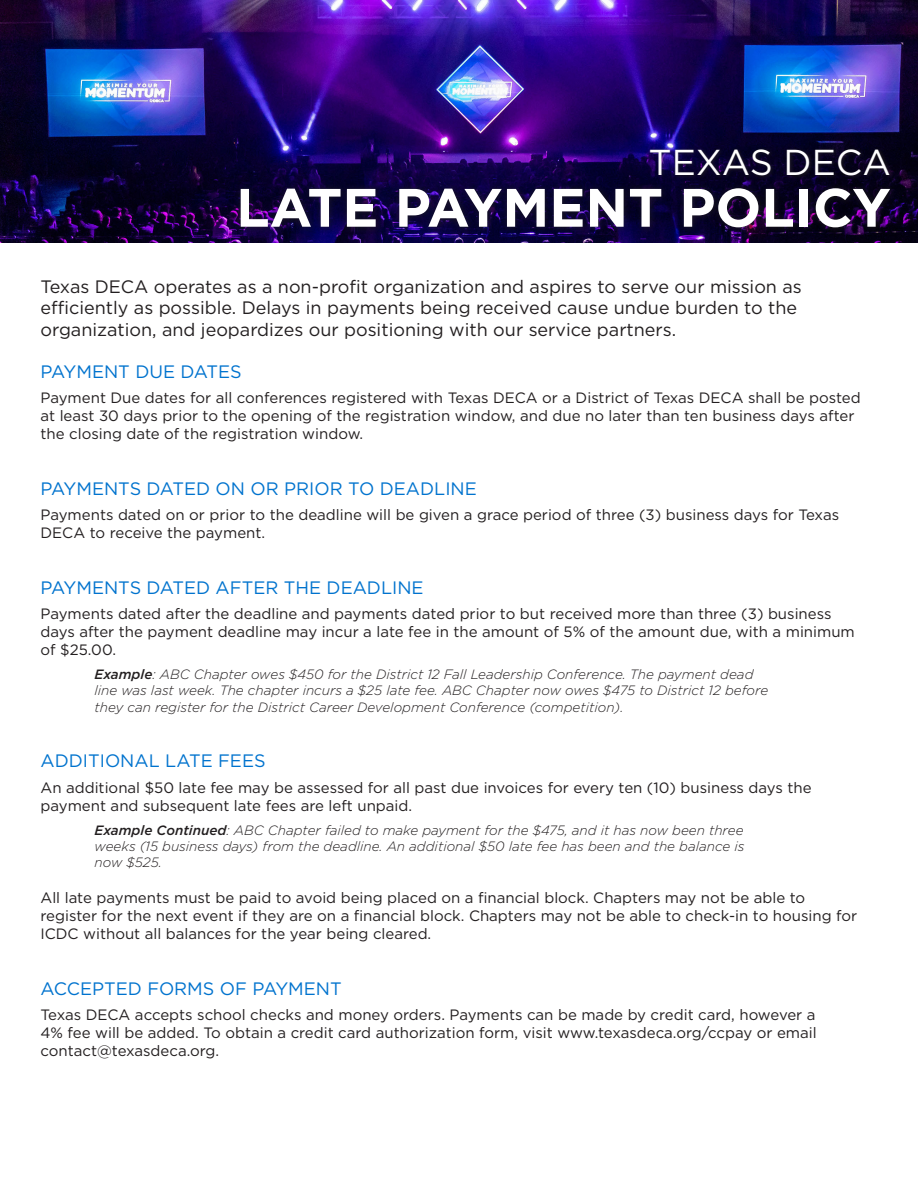
<style>
.page{position:relative;width:918px;height:1188px;background:#fff}
.page>*{position:absolute;margin:0;border:0;box-sizing:border-box;transform-origin:0 0}
.t1{font:700 54px "Gotham";color:#fff}
.t2{font:36px "Gotham";color:#fff}
.t3{font:18px/21.6px "Gotham";color:#231f20}
.t4{font:18px "Gotham";color:#0073ce}
.t5{font:15px/18px "Gotham";color:#231f20}
.t6{font:italic 300 13.5px/16.2px "Gotham";color:#231f20}
.s1{font-weight:500}
</style>
<div class="page">
<img style="left:0;top:0;width:918px;height:243px">
<div style="left:234px;top:182px;width:663px;height:53px;background:#231f20;opacity:.75"></div>
<div style="left:647px;top:147px;width:247px;height:33px;background:#231f20;opacity:.75"></div>
<p class="t2" style="left:648px;top:140px;width:244px">TEXAS DECA</p>
<p class="t1" style="left:236px;top:172px;width:656px">LATE PAYMENT POLICY</p>
<p class="t3" style="left:40px;top:275px;width:763px">Texas DECA operates as a non-profit organization and aspires to serve our mission as efficiently as possible. Delays in payments being received cause undue burden to the organization, and jeopardizes our positioning with our service partners.</p>
<p class="t4" style="left:40px;top:360px;width:203px">PAYMENT DUE DATES</p>
<p class="t5" style="left:40px;top:389px;width:822px">Payment Due dates for all conferences registered with Texas DECA or a District of Texas DECA shall be posted at least 30 days prior to the opening of the registration window, and due no later than ten business days after the closing date of the registration window.</p>
<p class="t4" style="left:40px;top:477px;width:438px">PAYMENTS DATED ON OR PRIOR TO DEADLINE</p>
<p class="t5" style="left:40px;top:506px;width:800px">Payments dated on or prior to the deadline will be given a grace period of three (3) business days for Texas<br>DECA to receive the payment.</p>
<p class="t4" style="left:40px;top:576px;width:385px">PAYMENTS DATED AFTER THE DEADLINE</p>
<p class="t5" style="left:40px;top:605px;width:816px">Payments dated after the deadline and payments dated prior to but received more than three (3) business days after the payment deadline may incur a late fee in the amount of 5% of the amount due, with a minimum of $25.00.</p>
<p class="t6" style="left:94px;top:666px;width:661px"><span class="s1">Example</span>: ABC Chapter owes $450 for the District 12 Fall Leadership Conference. The payment dead</p>
<p class="t6" style="left:94px;top:682px;width:675px">line was last week. The chapter incurs a $25 late fee. ABC Chapter now owes $475 to District 12 before</p>
<p class="t6" style="left:94px;top:698px;width:531px">they can register for the District Career Development Conference (competition).</p>
<p class="t4" style="left:40px;top:749px;width:227px">ADDITIONAL LATE FEES</p>
<p class="t5" style="left:40px;top:778px;width:773px">An additional $50 late fee may be assessed for all past due invoices for every ten (10) business days the payment and subsequent late fees are left unpaid.</p>
<p class="t6" style="left:94px;top:821px;width:652px"><span class="s1">Example Continued</span>: ABC Chapter failed to make payment for the $475, and it has now been three weeks (15 business days) from the deadline. An additional $50 late fee has been and the balance is</p>
<p class="t6" style="left:94px;top:854px;width:69px">now $525.</p>
<p class="t5" style="left:40px;top:888px;width:818px">All late payments must be paid to avoid being placed on a financial block. Chapters may not be able to register for the next event if they are on a financial block. Chapters may not be able to check-in to housing for<br>ICDC without all balances for the year being cleared.</p>
<p class="t4" style="left:40px;top:977px;width:303px">ACCEPTED FORMS OF PAYMENT</p>
<p class="t5" style="left:40px;top:1005px;width:778px;text-align:justify">Texas DECA accepts school checks and money orders. Payments can be made by credit card, however a 4% fee will be added. To obtain a credit card authorization form, visit www.texasdeca.org/ccpay or email contact@texasdeca.org.</p>
</div>
